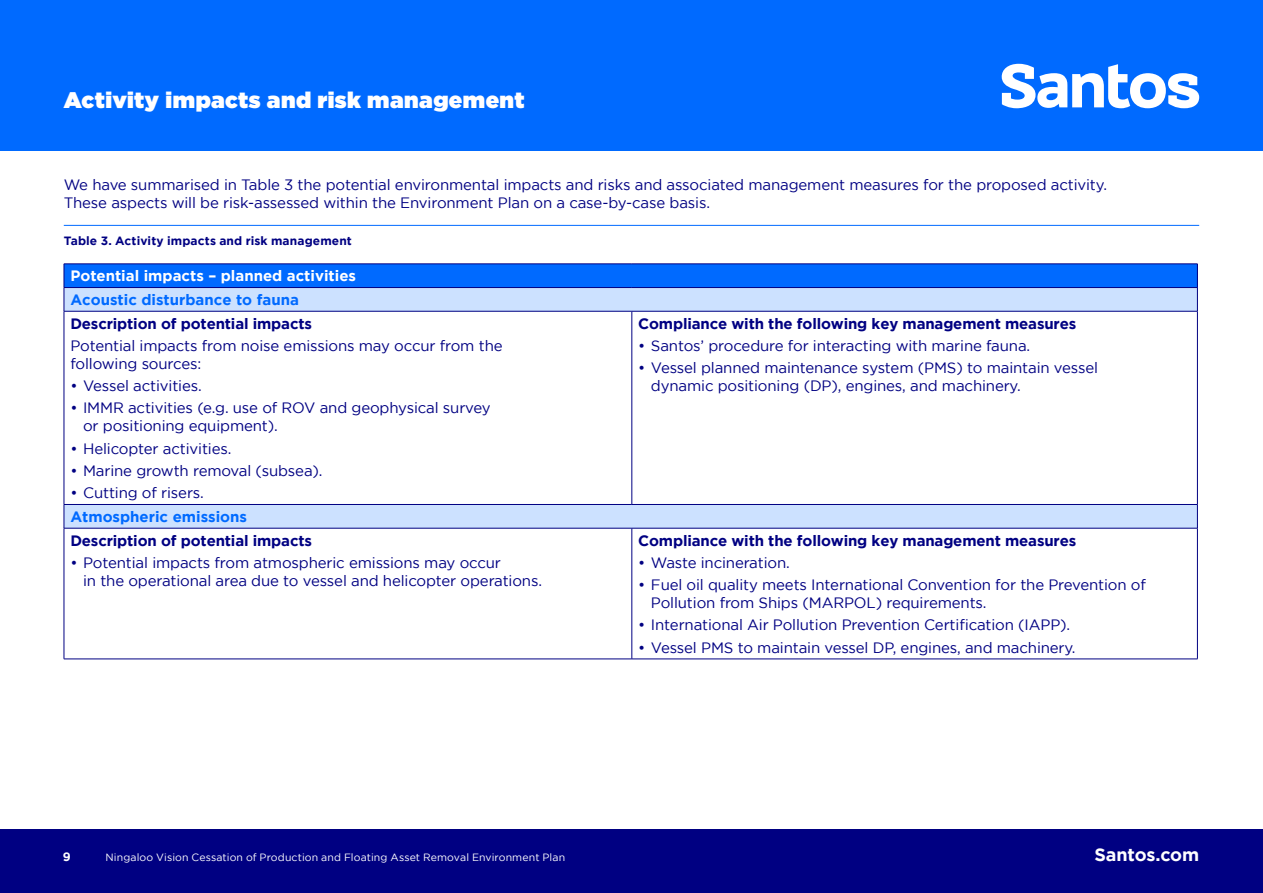
<style>
.page{position:relative;width:1263px;height:893px;background:#fff}
.page>*{position:absolute;margin:0;border:0;box-sizing:border-box;transform-origin:0 0}
.t1{font:900 22.5px "Gotham";letter-spacing:.02em;color:#fff}
.t2{font:700 18px "Gotham";letter-spacing:-.01em;color:#fff}
.t3{font:15px/18px "Gotham";letter-spacing:-.01em;color:#000082}
.t4{font:700 15px "Gotham";letter-spacing:-.01em;color:#000082}
.t5{font:700 15px "Gotham";color:#006aff}
.t6{font:700 15px "Gotham";color:#fff}
.t7{font:700 12px "Gotham";letter-spacing:.01em;color:#000082}
.t8{font:700 12px "Gotham";color:#fff}
.t9{font:10.5px "Gotham";letter-spacing:.01em;color:#fff}
</style>
<div class="page">
<div style="left:0;top:0;width:1263px;height:151px;background:#006aff"></div>
<svg style="left:1002px;top:64px;width:197px;height:44px"></svg>
<div style="left:0;top:829px;width:1263px;height:64px;background:#000082"></div>
<div style="left:64px;top:264px;width:1133px;height:24px;background:#006aff"></div>
<svg style="left:65px;top:288px;width:1132px;height:240px"></svg>
<hr style="left:64px;top:264px;width:568px;height:1px;background:#000082">
<hr style="left:632px;top:264px;width:565px;height:1px;background:#000082">
<hr style="left:64px;top:287px;width:568px;height:1px;background:#000082">
<svg style="left:64px;top:264px;width:1px;height:47px"></svg>
<hr style="left:632px;top:287px;width:565px;height:1px;background:#000082">
<svg style="left:1197px;top:264px;width:1px;height:47px"></svg>
<hr style="left:64px;top:311px;width:568px;height:1px;background:#000082">
<hr style="left:64px;top:311px;width:1px;height:193px;background:#000082">
<hr style="left:632px;top:311px;width:565px;height:1px;background:#000082">
<hr style="left:632px;top:311px;width:1px;height:193px;background:#000082">
<hr style="left:1197px;top:311px;width:1px;height:193px;background:#000082">
<hr style="left:64px;top:504px;width:568px;height:1px;background:#000082">
<svg style="left:64px;top:505px;width:1px;height:23px"></svg>
<hr style="left:632px;top:504px;width:565px;height:1px;background:#000082">
<svg style="left:1197px;top:505px;width:1px;height:23px"></svg>
<hr style="left:64px;top:528px;width:568px;height:1px;background:#000082">
<hr style="left:64px;top:528px;width:1px;height:131px;background:#000082">
<hr style="left:632px;top:528px;width:565px;height:1px;background:#000082">
<hr style="left:632px;top:528px;width:1px;height:131px;background:#000082">
<hr style="left:1197px;top:528px;width:1px;height:131px;background:#000082">
<hr style="left:64px;top:659px;width:568px;height:1px;background:#000082">
<hr style="left:632px;top:659px;width:565px;height:1px;background:#000082">
<hr style="left:64px;top:225px;width:1135px;height:1px;background:#006aff">
<p class="t1" style="left:64px;top:84px;width:462px">Activity impacts and risk management</p>
<p class="t3" style="left:64px;top:175px;width:1045px">We have summarised in Table 3 the potential environmental impacts and risks and associated management measures for the proposed activity.<br>These aspects will be risk-assessed within the Environment Plan on a case-by-case basis.</p>
<p class="t7" style="left:64px;top:234px;width:290px">Table 3. Activity impacts and risk management</p>
<p class="t6" style="left:70px;top:267px;width:287px">Potential impacts – planned activities</p>
<p class="t5" style="left:70px;top:291px;width:230px">Acoustic disturbance to fauna</p>
<p class="t4" style="left:70px;top:315px;width:243px">Description of potential impacts</p>
<p class="t3" style="left:70px;top:336px;width:434px">Potential impacts from noise emissions may occur from the following sources:</p>
<p class="t3" style="left:70px;top:377px;width:133px">• Vessel activities.</p>
<p class="t3" style="left:83px;top:399px;width:409px;text-indent:-13px">• IMMR activities (e.g. use of ROV and geophysical survey or positioning equipment).</p>
<p class="t3" style="left:70px;top:439px;width:163px">• Helicopter activities.</p>
<p class="t3" style="left:70px;top:461px;width:254px">• Marine growth removal (subsea).</p>
<p class="t3" style="left:70px;top:484px;width:135px">• Cutting of risers.</p>
<p class="t5" style="left:70px;top:508px;width:178px">Atmospheric emissions</p>
<p class="t4" style="left:70px;top:531px;width:243px">Description of potential impacts</p>
<p class="t3" style="left:83px;top:553px;width:460px;text-indent:-13px">• Potential impacts from atmospheric emissions may occur<br>in the operational area due to vessel and helicopter operations.</p>
<p class="t4" style="left:638px;top:315px;width:440px">Compliance with the following key management measures</p>
<p class="t3" style="left:638px;top:336px;width:393px">• Santos’ procedure for interacting with marine fauna.</p>
<p class="t3" style="left:651px;top:359px;width:448px;text-indent:-13px">• Vessel planned maintenance system (PMS) to maintain vessel dynamic positioning (DP), engines, and machinery.</p>
<p class="t4" style="left:638px;top:531px;width:440px">Compliance with the following key management measures</p>
<p class="t3" style="left:638px;top:553px;width:153px">• Waste incineration.</p>
<p class="t3" style="left:651px;top:575px;width:496px;text-indent:-13px">• Fuel oil quality meets International Convention for the Prevention of<br>Pollution from Ships (MARPOL) requirements.</p>
<p class="t3" style="left:638px;top:616px;width:434px">• International Air Pollution Prevention Certification (IAPP).</p>
<p class="t3" style="left:638px;top:638px;width:439px">• Vessel PMS to maintain vessel DP, engines, and machinery.</p>
<p class="t8" style="left:63px;top:850px;width:9px">9</p>
<p class="t9" style="left:105px;top:852px;width:461px">Ningaloo Vision Cessation of Production and Floating Asset Removal Environment Plan</p>
<p class="t2" style="left:1094px;top:844px;width:106px">Santos.com</p>
</div>
